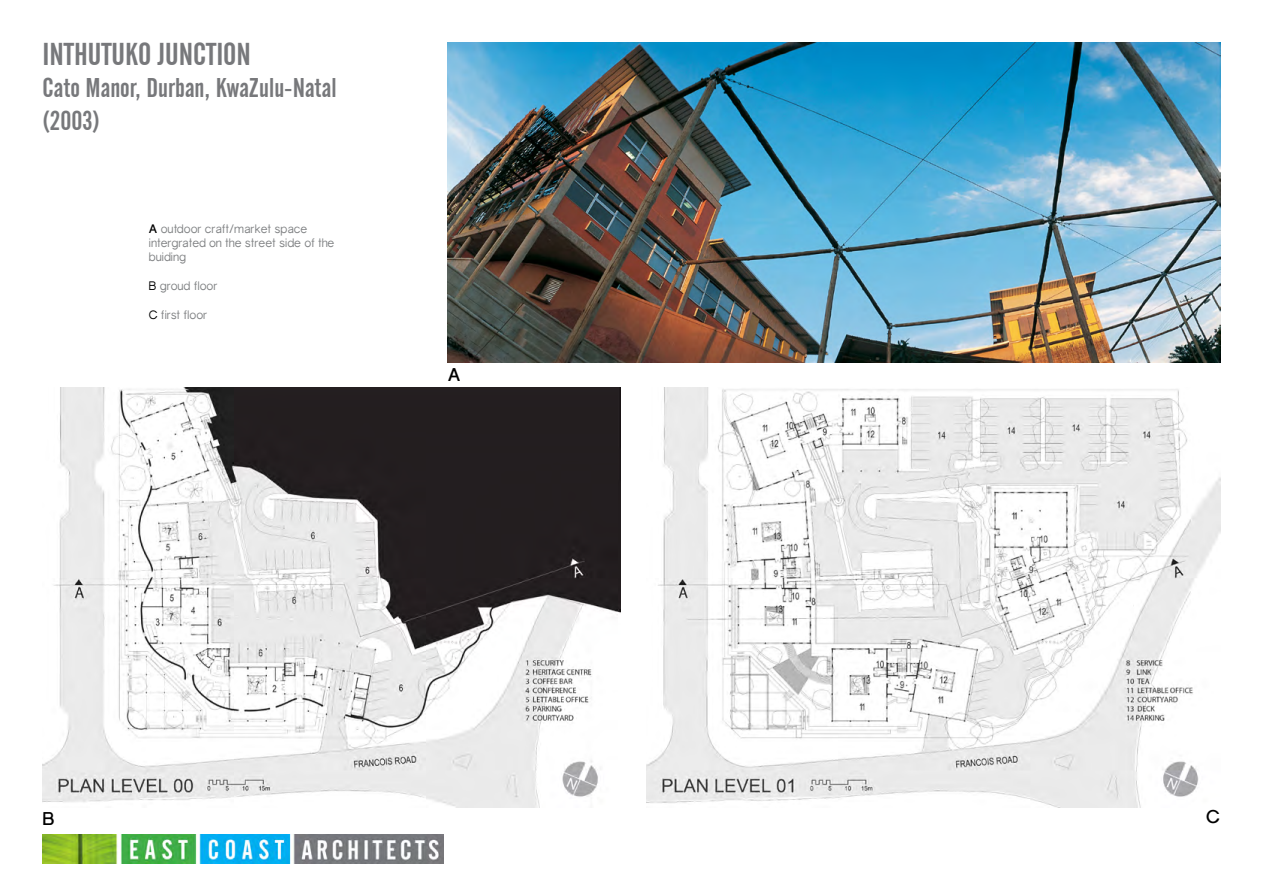
<style>
.page{position:relative;width:1263px;height:893px;background:#fff}
.page>*{position:absolute;margin:0;border:0;box-sizing:border-box;transform-origin:0 0}
.t1{font:31.5px "Alternate Gothic No 2 BT";color:#77787b}
.t2{font:27px/32.4px "Alternate Gothic No 2 BT";color:#77787b}
.t3{font:700 18px "Gravity";color:#000}
.t4{font:12px/14.4px "Gravity";letter-spacing:-.005em;color:#7f8183}
.s1{font-weight:700;color:#000}
.s2{color:#000}
</style>
<div class="page">
<img style="left:43px;top:387px;width:578px;height:421px">
<img style="left:646px;top:387px;width:574px;height:421px">
<img style="left:448px;top:43px;width:772px;height:320px">
<img style="left:43px;top:834px;width:401px;height:30px">
<h1 class="t1" style="left:43px;top:37px;width:210px">INTHUTUKO JUNCTION</h1>
<h2 class="t2" style="left:43px;top:72px;width:296px">Cato Manor, Durban, KwaZulu-Natal (2003)</h2>
<p class="t4" style="left:149px;top:221px;width:187px"><span class="s1">A</span> outdoor craft/market space intergrated on the street side of the buiding</p>
<p class="t4" style="left:149px;top:279px;width:70px"><span class="s2">B</span> groud floor</p>
<p class="t4" style="left:149px;top:308px;width:60px"><span class="s2">C</span> first floor</p>
<h3 class="t3" style="left:448px;top:364px;width:14px">A</h3>
<h3 class="t3" style="left:43px;top:807px;width:14px">B</h3>
<h3 class="t3" style="left:1206px;top:806px;width:15px">C</h3>
</div>
